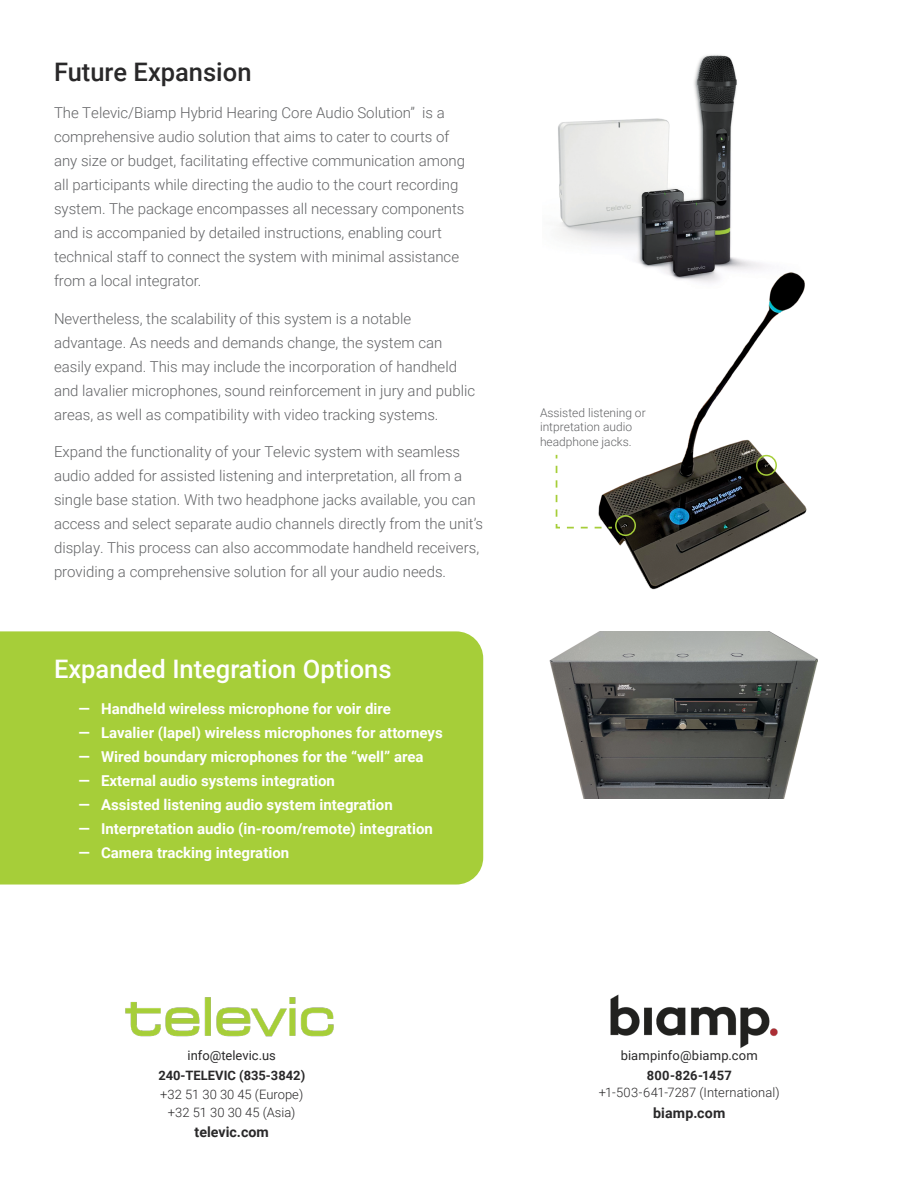
<style>
.page{position:relative;width:918px;height:1188px;background:#fff}
.page>*{position:absolute;margin:0;border:0;box-sizing:border-box;transform-origin:0 0}
.t1{font:500 25.5px "Roboto";color:#fff}
.t2{font:500 25.5px "Roboto";color:#292829}
.t3{font:300 15px/24px "Roboto";color:#636466}
.t4{font:700 15px "Roboto";color:#fff}
.t5{font:700 14.25px "Roboto";color:#292829}
.t6{font:300 12.9px/18.1px "Roboto";color:#292829;text-align:center}
.t7{font:12.9px "Roboto";letter-spacing:.005em;color:#292829}
.t8{font:700 12.9px "Roboto";color:#292829}
.t9{font:300 12px/14.4px "Roboto";color:#636466}
</style>
<div class="page">
<img style="left:550px;top:631px;width:268px;height:167px">
<img style="left:558px;top:55px;width:201px;height:208px">
<img style="left:125px;top:997px;width:209px;height:40px">
<img style="left:610px;top:994px;width:168px;height:55px">
<img style="left:608px;top:263px;width:199px;height:327px">
<div style="left:615px;top:515px;width:21px;height:21px;border:2px solid #a6ce39;border-radius:50%"></div>
<div style="left:756px;top:455px;width:21px;height:21px;border:2px solid #a6ce39;border-radius:50%"></div>
<div style="left:0;top:631px;width:483px;height:254px;background:#a6ce39"></div>
<svg style="left:555px;top:453px;width:59px;height:76px"></svg>
<h1 class="t2" style="left:54px;top:54px;width:199px">Future Expansion</h1>
<p class="t3" style="left:54px;top:100px;width:413px">The Televic/Biamp Hybrid Hearing Core Audio Solution” is a comprehensive audio solution that aims to cater to courts of any size or budget, facilitating effective communication among all participants while directing the audio to the court recording system. The package encompasses all necessary components and is accompanied by detailed instructions, enabling court technical staff to connect the system with minimal assistance from a local integrator.</p>
<p class="t3" style="left:54px;top:306px;width:423px">Nevertheless, the scalability of this system is a notable advantage. As needs and demands change, the system can easily expand. This may include the incorporation of handheld and lavalier microphones, sound reinforcement in jury and public areas, as well as compatibility with video tracking systems.</p>
<p class="t3" style="left:54px;top:439px;width:431px">Expand the functionality of your Televic system with seamless audio added for assisted listening and interpretation, all from a single base station. With two headphone jacks available, you can access and select separate audio channels directly from the unit’s display. This process can also accommodate handheld receivers, providing a comprehensive solution for all your audio needs.</p>
<h1 class="t1" style="left:54px;top:651px;width:339px">Expanded Integration Options</h1>
<p class="t4" style="left:79px;top:698px;width:314px">— Handheld wireless microphone for voir dire</p>
<p class="t4" style="left:79px;top:722px;width:366px">— Lavalier (lapel) wireless microphones for attorneys</p>
<p class="t4" style="left:79px;top:746px;width:347px">— Wired boundary microphones for the “well” area</p>
<p class="t4" style="left:79px;top:770px;width:258px">— External audio systems integration</p>
<p class="t4" style="left:79px;top:794px;width:316px">— Assisted listening audio system integration</p>
<p class="t4" style="left:79px;top:818px;width:356px">— Interpretation audio (in-room/remote) integration</p>
<p class="t4" style="left:79px;top:842px;width:212px">— Camera tracking integration</p>
<p class="t9" style="left:540px;top:405px;width:107px">Assisted listening or intpretation audio headphone jacks.</p>
<p class="t7" style="left:188px;top:1046px;width:90px">info@televic.us</p>
<p class="t8" style="left:158px;top:1067px;width:148px">240-TELEVIC (835-3842)</p>
<p class="t6" style="left:160px;top:1084px;width:144px">+32 51 30 30 45 (Europe) +32 51 30 30 45 (Asia)</p>
<p class="t5" style="left:195px;top:1122px;width:76px">televic.com</p>
<p class="t7" style="left:621px;top:1046px;width:139px">biampinfo@biamp.com</p>
<p class="t8" style="left:647px;top:1067px;width:87px">800-826-1457</p>
<p class="t6" style="left:599px;top:1083px;width:182px">+1-503-641-7287 (International)</p>
<p class="t5" style="left:653px;top:1103px;width:74px">biamp.com</p>
</div>
